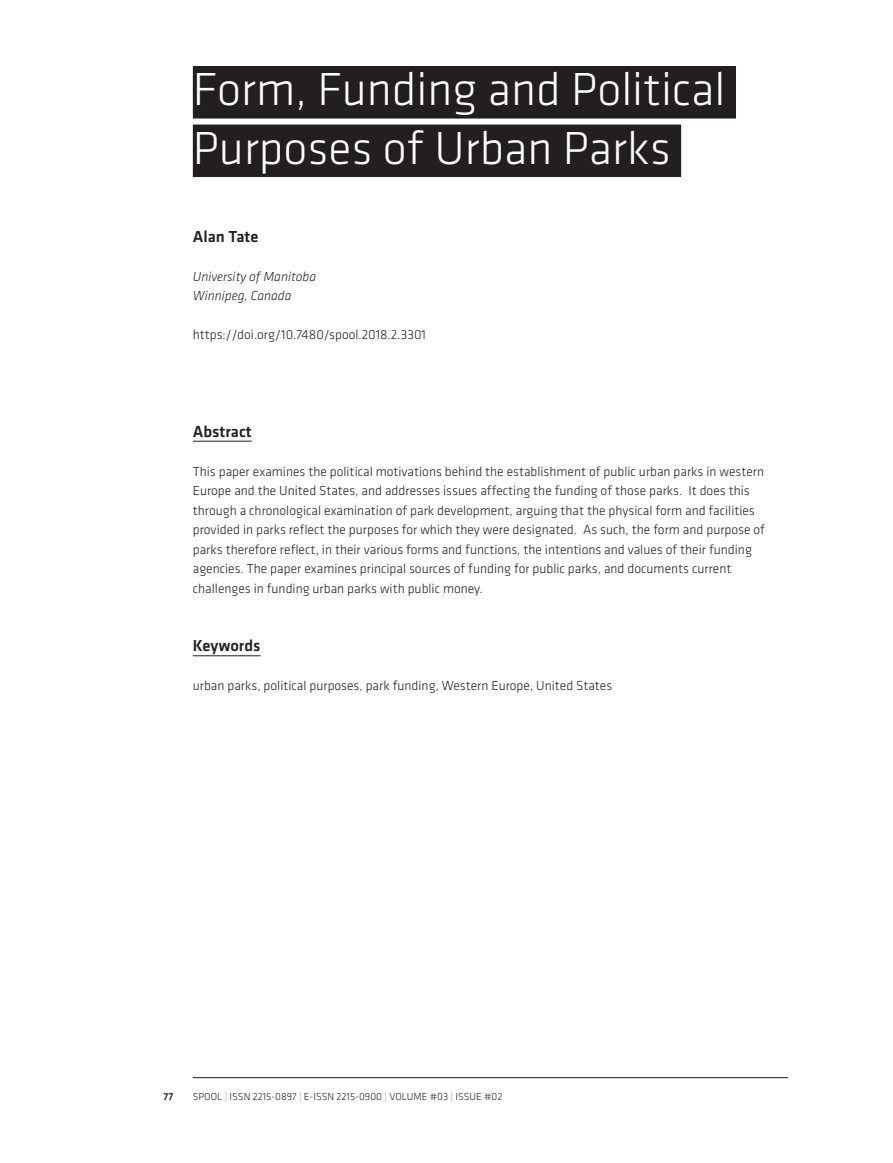
<style>
.page{position:relative;width:893px;height:1163px;background:#fff}
.page>*{position:absolute;margin:0;border:0;box-sizing:border-box;transform-origin:0 0}
.FRONT_Title{font:300 48px/58.5px "Klavika";color:#fff}
.SUBHEADING_Normal_1{font:500 16.5px "Klavika";color:#231f20}
.FRONT_Author{font:500 16.5px "Klavika";color:#231f20}
.BODY_Normal{font:300 13.5px/19.5px "Klavika";color:#231f20}
.BODY_Normal_-_Blank{font:300 13.5px "Klavika";color:#231f20}
.FRONT_Author_Affilia{font:italic 300 13.5px "Klavika";color:#231f20}
.MASTERPAGE_FOOTER{font:300 10.5px "Klavika";color:#231f20}
.t1{font:500 10.5px "Klavika";color:#231f20}
.s1{color:#51add4}
</style>
<div class="page">
<hr style="left:193px;top:1077px;width:594px;height:1px;background:#231f20">
<div style="left:193px;top:66px;width:543px;height:52px;background:#231f20"></div>
<div style="left:193px;top:124px;width:488px;height:53px;background:#231f20"></div>
<hr style="left:193px;top:441px;width:59px;height:1px;background:#231f20">
<hr style="left:193px;top:655px;width:68px;height:1px;background:#231f20">
<p class="FRONT_Title" style="left:193px;top:61px;width:534px">Form, Funding and Political<br>Purposes of Urban Parks</p>
<p class="FRONT_Author" style="left:193px;top:227px;width:67px">Alan Tate</p>
<p class="FRONT_Author_Affilia" style="left:193px;top:269px;width:125px">University of Manitoba</p>
<p class="FRONT_Author_Affilia" style="left:193px;top:288px;width:100px">Winnipeg, Canada</p>
<p class="BODY_Normal_-_Blank" style="left:193px;top:327px;width:234px">https://doi.org/10.7480/spool.2018.2.3301</p>
<p class="SUBHEADING_Normal_1" style="left:193px;top:422px;width:60px">Abstract</p>
<p class="BODY_Normal" style="left:193px;top:462px;width:573px">This paper examines the political motivations behind the establishment of public urban parks in western Europe and the United States, and addresses issues affecting the funding of those parks. It does this through a chronological examination of park development, arguing that the physical form and facilities provided in parks reflect the purposes for which they were designated. As such, the form and purpose of parks therefore reflect, in their various forms and functions, the intentions and values of their funding agencies. The paper examines principal sources of funding for public parks, and documents current challenges in funding urban parks with public money.</p>
<p class="SUBHEADING_Normal_1" style="left:193px;top:637px;width:69px">Keywords</p>
<p class="BODY_Normal" style="left:193px;top:676px;width:421px">urban parks, political purposes, park funding, Western Europe, United States</p>
<p class="t1" style="left:164px;top:1090px;width:11px">77</p>
<p class="MASTERPAGE_FOOTER" style="left:193px;top:1090px;width:311px">SPOOL <span class="s1">|</span> ISSN 2215-0897 <span class="s1">|</span> E-ISSN 2215-0900 <span class="s1">|</span> VOLUME #03 <span class="s1">|</span> ISSUE #02</p>
</div>
